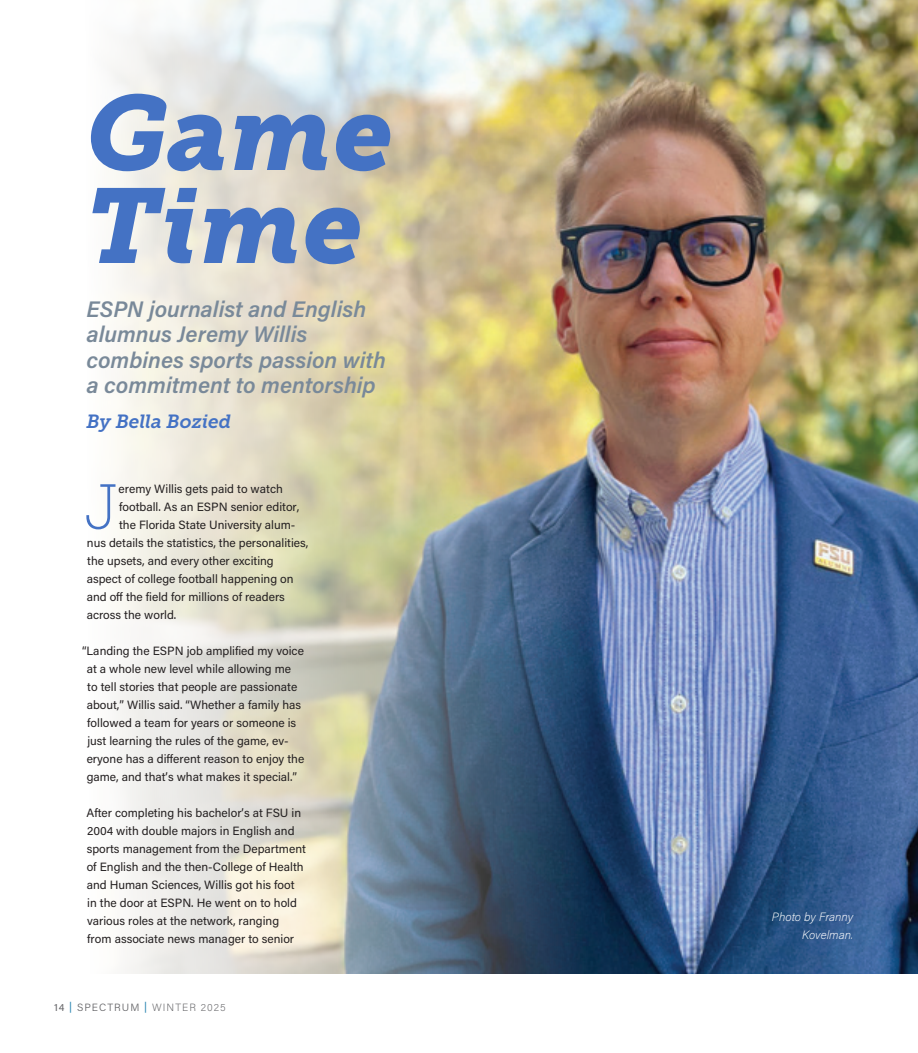
<style>
.page{position:relative;width:918px;height:1053px;background:#fff}
.page>*{position:absolute;margin:0;border:0;box-sizing:border-box;transform-origin:0 0}
.Default{font:italic 105px/93px "Museo Slab 900";letter-spacing:.01em;color:#4472c4}
.t1{font:63.45px "Museo Slab 100";color:#4472c4}
.Default-2{font:italic 600 22.5px/25.5px "Acumin Pro";color:#798999}
.Body{font:italic 19.05px "Museo Slab 700";color:#4472c4}
.t2{font:12px/18px "Acumin Pro";color:#231f20}
.t3{font:italic 200 12px/18px "Acumin Pro";color:#fff;text-align:right}
.t4{font:200 10.5px "Acumin Pro";letter-spacing:.1em;color:#636366}
.s1{font-weight:400}
.s2{font-weight:400;color:#1f7ead}
.s3{font-weight:300}
</style>
<div class="page">
<img style="left:602px;top:0;width:316px;height:974px">
<img style="left:110px;top:0;width:492px;height:974px">
<p class="Default" style="left:86px;top:88px;width:308px">Game<br>Time</p>
<p class="Default-2" style="left:86px;top:295px;width:301px">ESPN journalist and English alumnus Jeremy Willis combines sports passion with a commitment to mentorship</p>
<p class="Body" style="left:86px;top:411px;width:146px">By Bella Bozied</p>
<p class="t1" style="left:84px;top:473px;width:35px">J</p>
<p class="t2" style="left:119px;top:479px;width:166px">eremy Willis gets paid to watch</p>
<p class="t2" style="left:119px;top:497px;width:182px">football. As an ESPN senior editor,</p>
<p class="t2" style="left:119px;top:515px;width:178px">the Florida State University alum-</p>
<p class="t2" style="left:87px;top:533px;width:223px">nus details the statistics, the personalities,</p>
<p class="t2" style="left:87px;top:551px;width:188px">the upsets, and every other exciting</p>
<p class="t2" style="left:87px;top:569px;width:208px">aspect of college football happening on</p>
<p class="t2" style="left:87px;top:587px;width:200px">and off the field for millions of readers</p>
<p class="t2" style="left:87px;top:605px;width:91px">across the world.</p>
<p class="t2" style="left:87px;top:641px;width:219px;text-indent:-5px">“Landing the ESPN job amplified my voice at a whole new level while allowing me to tell stories that people are passionate about,” Willis said. “Whether a family has followed a team for years or someone is just learning the rules of the game, ev&shy;eryone has a different reason to enjoy the game, and that’s what makes it special.”</p>
<p class="t2" style="left:86px;top:803px;width:221px">After completing his bachelor’s at FSU in 2004 with double majors in English and sports management from the Department of English and the then-College of Health and Human Sciences, Willis got his foot in the door at ESPN. He went on to hold various roles at the network, ranging<br>from associate news manager to senior</p>
<p class="t4" style="left:54px;top:1001px;width:173px"><span class="s1">14</span> <span class="s2">|</span> <span class="s3">SPECTRUM</span> <span class="s2">|</span> WINTER 2025</p>
<p class="t3" style="left:772px;top:907px;width:83px">Photo by Franny<br>Kovelman.</p>
</div>
